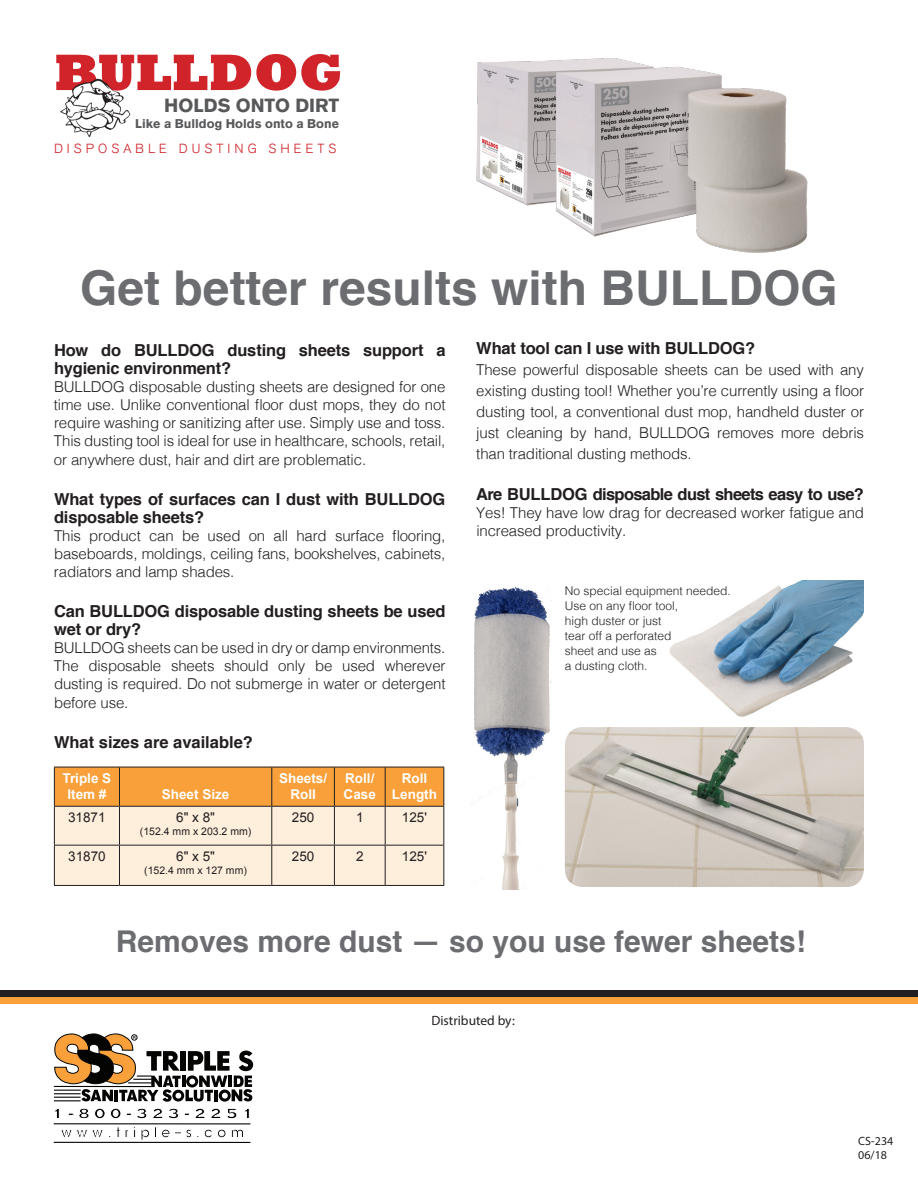
<style>
.page{position:relative;width:918px;height:1188px;background:#fff}
.page>*{position:absolute;margin:0;border:0;box-sizing:border-box;transform-origin:0 0}
.t1{font:800 52.05px "Rockwell";color:#d1232a}
.t2{font:700 48px "Helvetica";color:#6c6d70}
.t3{font:700 30px "Helvetica";color:#6c6d70}
.t4{font:900 18.75px "Akzidenz Grotesk";color:#57585a}
.t5{font:700 16.5px/18px "Helvetica";letter-spacing:-.01em;color:#231f20}
.t6{font:700 16.5px "Helvetica";letter-spacing:-.04em;color:#231f20}
.t7{font:300 15px/18px "Helvetica";letter-spacing:-.01em;color:#231f20;text-align:justify}
.t8{font:700 13.5px/16.2px "Arial";color:#fff;text-align:center}
.t9{font:13.5px "Arial";color:#231f20}
.t10{font:13.5px "Myriad Pro";color:#231f20}
.t11{font:300 13.05px "Akzidenz Grotesk";letter-spacing:.315em;color:#d1232a}
.t12{font:900 12.45px "Akzidenz Grotesk";color:#57585a}
.t13{font:300 12px/15px "Helvetica";color:#231f20}
.t14{font:12px/14.4px "Myriad Pro";color:#231f20}
.t15{font:10.5px "Arial";color:#231f20}
</style>
<div class="page">
<img style="left:565px;top:727px;width:299px;height:160px">
<svg style="left:55px;top:1108px;width:5px;height:10px"></svg>
<svg style="left:68px;top:1108px;width:169px;height:11px"></svg>
<svg style="left:245px;top:1108px;width:5px;height:10px"></svg>
<svg style="left:61px;top:1126px;width:183px;height:15px"></svg>
<hr style="left:54px;top:1123px;width:196px;height:1px;background:#040503">
<hr style="left:54px;top:1142px;width:196px;height:1px;background:#040503">
<svg style="left:54px;top:1033px;width:199px;height:69px"></svg>
<div style="left:1px;top:997px;width:917px;height:7px;background:#f9a03a"></div>
<div style="left:1px;top:990px;width:917px;height:7px;background:#231f20"></div>
<img style="left:60px;top:78px;width:71px;height:59px">
<img style="left:476px;top:58px;width:332px;height:195px">
<img style="left:471px;top:587px;width:81px;height:302px">
<img style="left:669px;top:580px;width:195px;height:137px">
<svg style="left:55px;top:768px;width:388px;height:117px;background:#fad3a5"></svg>
<hr style="left:120px;top:767px;width:152px;height:1px;background:#231f20">
<hr style="left:385px;top:767px;width:59px;height:1px;background:#231f20">
<hr style="left:443px;top:767px;width:1px;height:39px;background:#231f20">
<hr style="left:120px;top:806px;width:152px;height:1px;background:#231f20">
<hr style="left:385px;top:806px;width:59px;height:1px;background:#231f20">
<hr style="left:54px;top:846px;width:1px;height:39px;background:#231f20">
<hr style="left:54px;top:885px;width:66px;height:1px;background:#231f20">
<hr style="left:54px;top:807px;width:1px;height:38px;background:#231f20">
<hr style="left:54px;top:845px;width:66px;height:1px;background:#231f20">
<hr style="left:54px;top:767px;width:66px;height:1px;background:#231f20">
<hr style="left:54px;top:767px;width:1px;height:39px;background:#231f20">
<hr style="left:119px;top:767px;width:1px;height:39px;background:#231f20">
<hr style="left:54px;top:806px;width:66px;height:1px;background:#231f20">
<hr style="left:119px;top:846px;width:1px;height:39px;background:#231f20">
<hr style="left:120px;top:885px;width:152px;height:1px;background:#231f20">
<hr style="left:119px;top:807px;width:1px;height:38px;background:#231f20">
<hr style="left:271px;top:807px;width:1px;height:38px;background:#231f20">
<hr style="left:120px;top:845px;width:152px;height:1px;background:#231f20">
<hr style="left:272px;top:767px;width:62px;height:1px;background:#231f20">
<hr style="left:271px;top:767px;width:1px;height:39px;background:#231f20">
<hr style="left:272px;top:806px;width:62px;height:1px;background:#231f20">
<hr style="left:334px;top:767px;width:51px;height:1px;background:#231f20">
<hr style="left:334px;top:767px;width:1px;height:39px;background:#231f20">
<hr style="left:385px;top:767px;width:1px;height:39px;background:#231f20">
<hr style="left:334px;top:806px;width:51px;height:1px;background:#231f20">
<hr style="left:443px;top:807px;width:1px;height:38px;background:#231f20">
<hr style="left:385px;top:845px;width:59px;height:1px;background:#231f20">
<hr style="left:443px;top:846px;width:1px;height:39px;background:#231f20">
<hr style="left:385px;top:885px;width:59px;height:1px;background:#231f20">
<hr style="left:385px;top:846px;width:1px;height:39px;background:#231f20">
<hr style="left:334px;top:885px;width:51px;height:1px;background:#231f20">
<hr style="left:334px;top:807px;width:1px;height:38px;background:#231f20">
<hr style="left:385px;top:807px;width:1px;height:38px;background:#231f20">
<hr style="left:334px;top:845px;width:51px;height:1px;background:#231f20">
<hr style="left:272px;top:845px;width:62px;height:1px;background:#231f20">
<hr style="left:271px;top:846px;width:1px;height:39px;background:#231f20">
<hr style="left:334px;top:846px;width:1px;height:39px;background:#231f20">
<hr style="left:272px;top:885px;width:62px;height:1px;background:#231f20">
<h1 class="t1" style="left:54px;top:43px;width:290px">BULLDOG</h1>
<p class="t4" style="left:164px;top:94px;width:176px">HOLDS ONTO DIRT</p>
<p class="t12" style="left:135px;top:116px;width:206px">Like a Bulldog Holds onto a Bone</p>
<p class="t11" style="left:54px;top:141px;width:284px">DISPOSABLE DUSTING SHEETS</p>
<h2 class="t2" style="left:80px;top:249px;width:759px">Get better results with BULLDOG</h2>
<p class="t5" style="left:54px;top:341px;width:393px">How do BULLDOG dusting sheets support a hygienic environment?</p>
<p class="t7" style="left:54px;top:376px;width:393px">BULLDOG disposable dusting sheets are designed for one time use. Unlike conventional floor dust mops, they do not require washing or sanitizing after use. Simply use and toss.<br>This dusting tool is ideal for use in healthcare, schools, retail,</p>
<p class="t7" style="left:54px;top:450px;width:314px">or anywhere dust, hair and dirt are problematic.</p>
<p class="t5" style="left:54px;top:491px;width:393px">What types of surfaces can I dust with BULLDOG disposable sheets?</p>
<p class="t7" style="left:54px;top:526px;width:393px">This product can be used on all hard surface flooring, baseboards, moldings, ceiling fans, bookshelves, cabinets, radiators and lamp shades.</p>
<p class="t5" style="left:54px;top:602px;width:393px">Can BULLDOG disposable dusting sheets be used wet or dry?</p>
<p class="t7" style="left:54px;top:637px;width:393px">BULLDOG sheets can be used in dry or damp environments.<br>The disposable sheets should only be used wherever dusting is required. Do not submerge in water or detergent</p>
<p class="t7" style="left:54px;top:693px;width:76px">before use.</p>
<p class="t5" style="left:54px;top:734px;width:201px">What sizes are available?</p>
<p class="t8" style="left:63px;top:770px;width:50px">Triple S<br>Item #</p>
<p class="t8" style="left:162px;top:787px;width:69px">Sheet Size</p>
<p class="t8" style="left:279px;top:770px;width:50px">Sheets/<br>Roll</p>
<p class="t8" style="left:344px;top:770px;width:34px;text-align:left">Roll/<br>Case</p>
<p class="t8" style="left:392px;top:770px;width:46px">Roll<br>Length</p>
<p class="t9" style="left:68px;top:809px;width:39px">31871</p>
<p class="t9" style="left:176px;top:809px;width:40px">6" x 8"</p>
<p class="t15" style="left:140px;top:824px;width:113px">(152.4 mm x 203.2 mm)</p>
<p class="t9" style="left:292px;top:809px;width:24px">250</p>
<p class="t9" style="left:356px;top:809px;width:9px">1</p>
<p class="t9" style="left:402px;top:809px;width:27px">125'</p>
<p class="t9" style="left:68px;top:847px;width:39px">31870</p>
<p class="t9" style="left:176px;top:847px;width:40px">6" x 5"</p>
<p class="t15" style="left:144px;top:863px;width:104px">(152.4 mm x 127 mm)</p>
<p class="t9" style="left:292px;top:847px;width:24px">250</p>
<p class="t9" style="left:356px;top:847px;width:9px">2</p>
<p class="t9" style="left:402px;top:847px;width:27px">125'</p>
<p class="t5" style="left:476px;top:339px;width:280px">What tool can I use with BULLDOG?</p>
<p class="t7" style="left:476px;top:358px;width:389px;line-height:21px">These powerful disposable sheets can be used with any existing dusting tool! Whether you’re currently using a floor dusting tool, a conventional dust mop, handheld duster or just cleaning by hand, BULLDOG removes more debris than traditional dusting methods.</p>
<p class="t6" style="left:476px;top:481px;width:389px">Are BULLDOG disposable dust sheets easy to use?</p>
<p class="t7" style="left:476px;top:502px;width:389px">Yes! They have low drag for decreased worker fatigue and increased productivity.</p>
<p class="t13" style="left:565px;top:582px;width:168px">No special equipment needed.<br>Use on any floor tool,<br>high duster or just<br>tear off a perforated<br>sheet and use as<br>a dusting cloth.</p>
<h3 class="t3" style="left:116px;top:917px;width:692px">Removes more dust — so you use fewer sheets!</h3>
<p class="t10" style="left:431px;top:1012px;width:85px">Distributed by:</p>
<p class="t14" style="left:858px;top:1133px;width:37px">CS-234<br>06/18</p>
</div>
